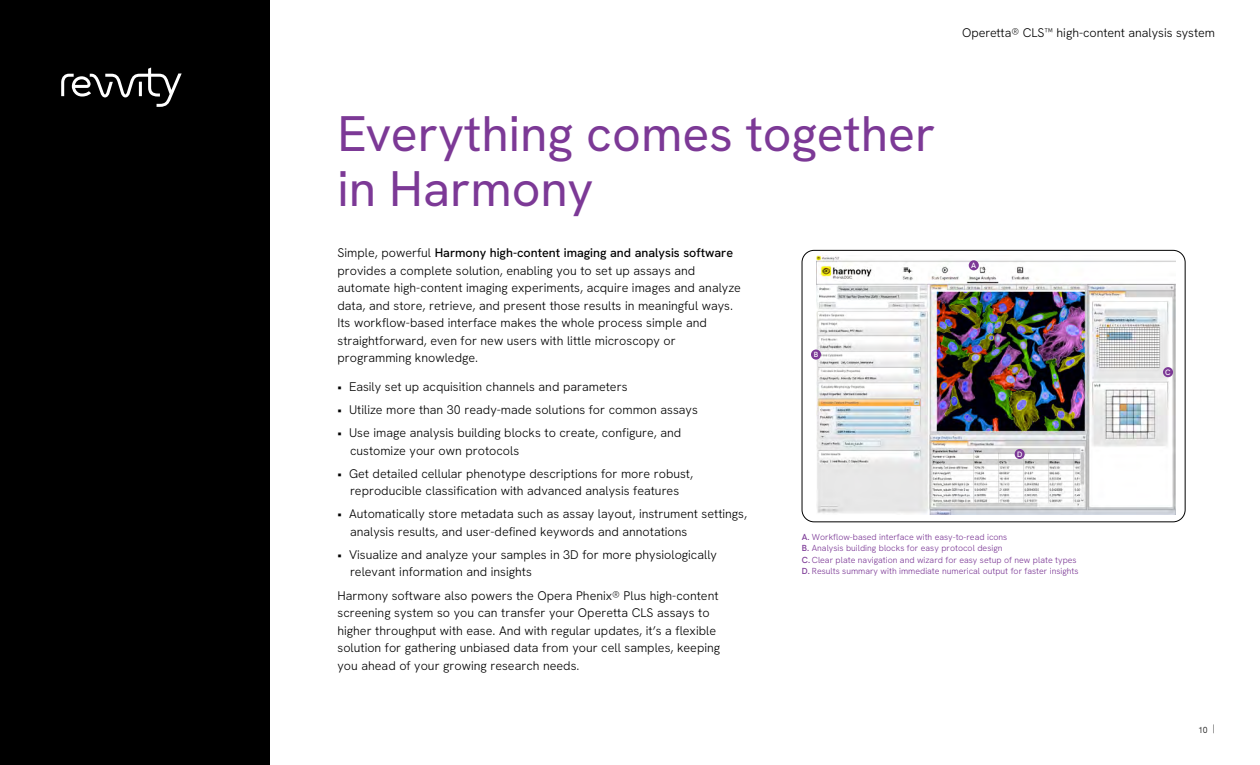
<style>
.page{position:relative;width:1260px;height:765px;background:#fff}
.page>*{position:absolute;margin:0;border:0;box-sizing:border-box;transform-origin:0 0}
.t1{font:50px/55px "Hanken Grotesk";color:#7c3996}
.t2{font:300 12.5px/17.5px "Hanken Grotesk";color:#000}
.t3{font:300 8.75px/11.2px "Hanken Grotesk";color:#7c3996}
.t4{font:300 8.75px "Hanken Grotesk";color:#000}
.t5{font:500 7.75px "Hanken Grotesk";color:#fff}
.t6{font:500 7.5px "Hanken Grotesk";color:#fff}
.s1{font-weight:500}
.s2{font-weight:400}
</style>
<div class="page">
<div style="left:0;top:0;width:270px;height:765px;background:#000"></div>
<svg style="left:61px;top:68px;width:121px;height:39px"></svg>
<div style="left:802px;top:250px;width:383px;height:272px;border:1px solid #000;border-radius:12px"></div>
<img style="left:817px;top:255px;width:359px;height:259px">
<div style="left:969px;top:260px;width:10px;height:10px;background:#7c3996;border-radius:50%"></div>
<div style="left:811px;top:350px;width:10px;height:10px;background:#7c3996;border-radius:50%"></div>
<div style="left:1015px;top:449px;width:10px;height:10px;background:#7c3996;border-radius:50%"></div>
<div style="left:1163px;top:367px;width:10px;height:10px;background:#7c3996;border-radius:50%"></div>
<p class="t2" style="left:962px;top:23px;width:254px">Operetta® CLS™ high-content analysis system</p>
<h1 class="t1" style="left:338px;top:105px;width:600px">Everything comes together in Harmony</h1>
<p class="t2" style="left:338px;top:244px;width:405px">Simple, powerful <span class="s1">Harmony high-content imaging and analysis software </span>provides a complete solution, enabling you to set up assays and automate high-content imaging experiments, acquire images and analyze data, and store, retrieve, and present those results in meaningful ways.<br>Its workflow-based interface makes the whole process simple and straightforward, even for new users with little microscopy or programming knowledge.</p>
<p class="t2" style="left:338px;top:377px;width:292px"><span class="s2">•</span> Easily set up acquisition channels and parameters</p>
<p class="t2" style="left:338px;top:401px;width:362px"><span class="s2">•</span> Utilize more than 30 ready-made solutions for common assays</p>
<p class="t2" style="left:350px;top:424px;width:333px;text-indent:-12px"><span class="s2">•</span> Use image analysis building blocks to create, configure, and customize your own protocols</p>
<p class="t2" style="left:338px;top:464px;width:357px;text-align:center"><span class="s2">•</span> Get detailed cellular phenotype descriptions for more robust, reproducible classification with advanced analysis features</p>
<p class="t2" style="left:350px;top:505px;width:399px;text-indent:-12px"><span class="s2">•</span> Automatically store metadata such as assay layout, instrument settings, analysis results, and user-defined keywords and annotations</p>
<p class="t2" style="left:350px;top:546px;width:369px;text-indent:-12px"><span class="s2">•</span> Visualize and analyze your samples in 3D for more physiologically relevant information and insights</p>
<p class="t2" style="left:338px;top:586px;width:384px">Harmony software also powers the Opera Phenix® Plus high-content screening system so you can transfer your Operetta CLS assays to higher throughput with ease. And with regular updates, it’s a flexible solution for gathering unbiased data from your cell samples, keeping you ahead of your growing research needs.</p>
<p class="t5" style="left:971px;top:260px;width:7px">A</p>
<p class="t6" style="left:814px;top:350px;width:6px">B</p>
<p class="t5" style="left:1017px;top:449px;width:7px">D</p>
<p class="t3" style="left:802px;top:531px;width:278px"><span class="s1">A.</span> Workflow-based interface with easy-to-read icons<br><span class="s1">B.</span> Analysis building blocks for easy protocol design<br><span class="s1">C.</span> Clear plate navigation and wizard for easy setup of new plate types <span class="s1">D.</span> Results summary with immediate numerical output for faster insights</p>
<p class="t5" style="left:1165px;top:367px;width:7px">C</p>
<p class="t4" style="left:1198px;top:724px;width:18px">10 |</p>
</div>
